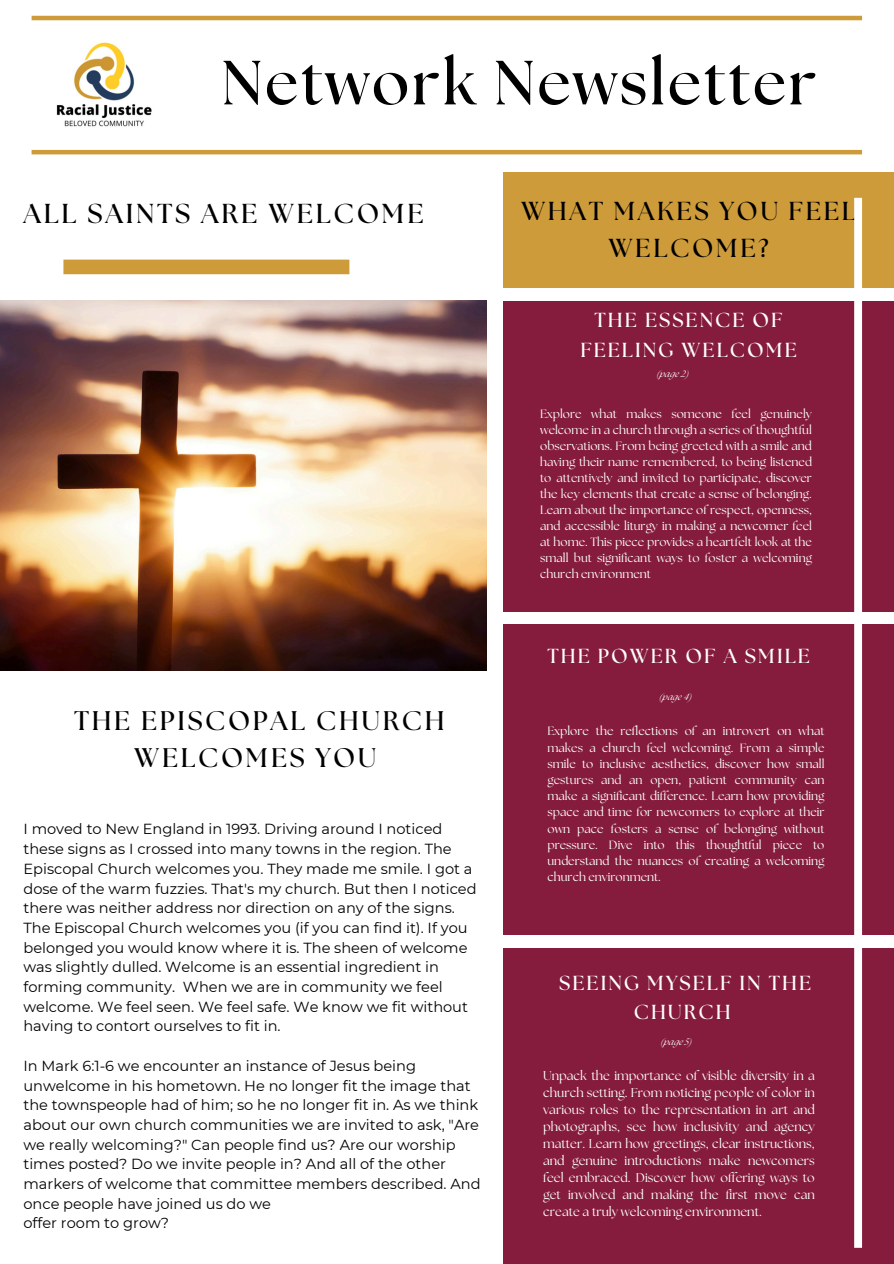
<style>
.page{position:relative;width:894px;height:1264px;background:#fff}
.page>*{position:absolute;margin:0;border:0;box-sizing:border-box;transform-origin:0 0}
.t1{font:700 62.25px "The Seasons";letter-spacing:.04em;color:#000}
.t2{font:700 27.3px "The Seasons";letter-spacing:.1em;color:#000}
.t3{font:700 26.85px/37.2px "The Seasons";letter-spacing:.1em;color:#000;text-align:center}
.t4{font:700 25.95px/37.2px "The Seasons";letter-spacing:.1em;color:#000;text-align:center}
.t5{font:700 20.25px/29.2px "The Seasons";letter-spacing:.1em;color:#fff;text-align:center}
.t6{font:14.55px/19.6px "Montserrat";color:#000}
.t7{font:12.75px/17px "The Seasons";color:#fff;text-align:justify}
.t8{font:12px/16px "The Seasons";color:#fff;text-align:justify}
.t9{font:italic 9px "The Seasons";color:#fff}
</style>
<div class="page">
<img style="left:0;top:301px;width:486px;height:369px">
<div style="left:63px;top:259px;width:286px;height:15px;background:#ce9b3a"></div>
<div style="left:503px;top:171px;width:390px;height:116px;background:#ce9b3a"></div>
<div style="left:503px;top:301px;width:390px;height:310px;background:#851c3d"></div>
<div style="left:503px;top:624px;width:390px;height:310px;background:#851c3d"></div>
<div style="left:503px;top:948px;width:390px;height:315px;background:#851c3d"></div>
<svg style="left:853px;top:198px;width:8px;height:1049px;fill:#fff"></svg>
<hr style="left:32px;top:16px;width:829px;height:4px;background:#ce9b3a">
<hr style="left:32px;top:150px;width:829px;height:4px;background:#ce9b3a">
<img style="left:56px;top:42px;width:96px;height:85px">
<h2 class="t1" style="left:221px;top:55px;width:596px">Network Newsletter</h2>
<h2 class="t2" style="left:23px;top:201px;width:402px">ALL SAINTS ARE WELCOME</h2>
<h3 class="t3" style="left:74px;top:703px;width:372px">THE EPISCOPAL CHURCH<br>WELCOMES YOU</h3>
<p class="t6" style="left:23px;top:819px;width:454px">I moved to New England in 1993. Driving around I noticed these signs as I crossed into many towns in the region. The Episcopal Church welcomes you. They made me smile. I got a dose of the warm fuzzies. That's my church. But then I noticed there was neither address nor direction on any of the signs.<br>The Episcopal Church welcomes you (if you can find it). If you belonged you would know where it is. The sheen of welcome was slightly dulled. Welcome is an essential ingredient in forming community. When we are in community we feel welcome. We feel seen. We feel safe. We know we fit without having to contort ourselves to fit in.</p>
<h5 class="t6" style="left:23px;top:1055px;width:458px">In Mark 6:1-6 we encounter an instance of Jesus being unwelcome in his hometown. He no longer fit the image that the townspeople had of him; so he no longer fit in. As we think about our own church communities we are invited to ask, "Are we really welcoming?" Can people find us? Are our worship times posted? Do we invite people in? And all of the other markers of welcome that committee members described. And once people have joined us do we<br>offer room to grow?</h5>
<p class="t4" style="left:521px;top:194px;width:336px">WHAT MAKES YOU FEEL<br>WELCOME?</p>
<h2 class="t5" style="left:580px;top:307px;width:218px">THE ESSENCE OF<br>FEELING WELCOME</h2>
<h3 class="t9" style="left:657px;top:370px;width:33px">(page 2)</h3>
<h5 class="t8" style="left:540px;top:406px;width:273px">Explore what makes someone feel genuinely welcome in a church through a series of thoughtful observations. From being greeted with a smile and having their name remembered, to being listened to attentively and invited to participate, discover the key elements that create a sense of belonging.<br>Learn about the importance of respect, openness, and accessible liturgy in making a newcomer feel at home. This piece provides a heartfelt look at the small but significant ways to foster a welcoming church environment</h5>
<h4 class="t5" style="left:547px;top:642px;width:264px">THE POWER OF A SMILE</h4>
<p class="t9" style="left:659px;top:692px;width:33px">(page 4)</p>
<h3 class="t8" style="left:547px;top:724px;width:278px">Explore the reflections of an introvert on what makes a church feel welcoming. From a simple smile to inclusive aesthetics, discover how small gestures and an open, patient community can make a significant difference. Learn how providing space and time for newcomers to explore at their own pace fosters a sense of belonging without pressure. Dive into this thoughtful piece to understand the nuances of creating a welcoming church environment.</h3>
<h4 class="t5" style="left:559px;top:969px;width:253px">SEEING MYSELF IN THE<br>CHURCH</h4>
<h5 class="t9" style="left:661px;top:1037px;width:32px">(page 5)</h5>
<p class="t7" style="left:543px;top:1068px;width:273px">Unpack the importance of visible diversity in a church setting. From noticing people of color in various roles to the representation in art and photographs, see how inclusivity and agency matter. Learn how greetings, clear instructions, and genuine introductions make newcomers feel embraced. Discover how offering ways to get involved and making the first move can create a truly welcoming environment.</p>
</div>
